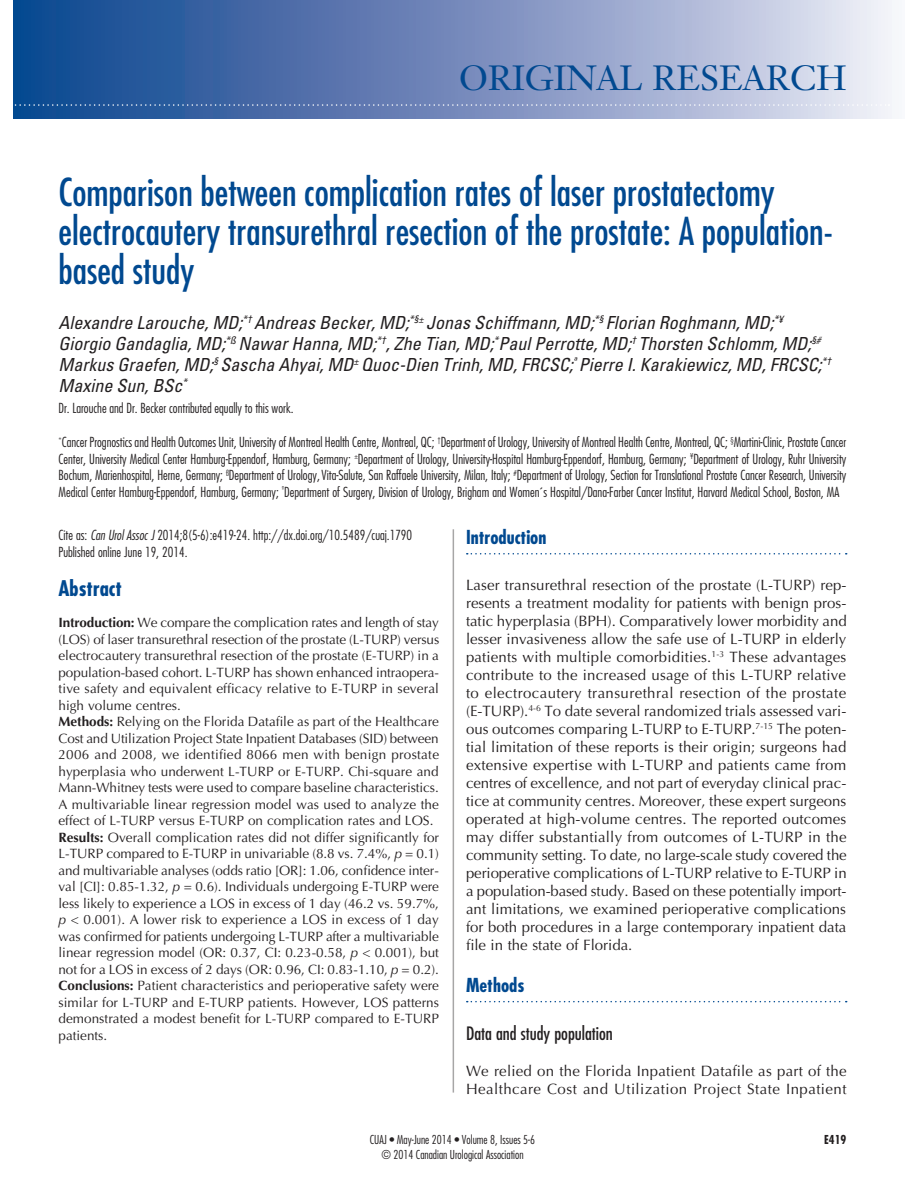
<style>
.page{position:relative;width:905px;height:1202px;background:#fff}
.page>*{position:absolute;margin:0;border:0;box-sizing:border-box;transform-origin:0 0}
.t1{font:condensed 37.5px/39px "Futura";color:#014990}
.t2{font:34.5px "Janson Text";letter-spacing:.225em;color:#014990}
.t3{font:700 condensed 21px "Futura";color:#014990}
.t4{font:700 condensed 18.75px "Futura";color:#014990}
.t5{font:italic condensed 18px/21px "Univers";color:#231f20}
.t6{font:condensed 18px "Futura";color:#231f20}
.t7{font:15px/18px "Optima";letter-spacing:.015em;color:#231f20;text-align:justify}
.t8{font:13.5px/16.5px "Optima";color:#231f20}
.t9{font:300 condensed 13.5px/16.5px "Futura";color:#231f20;text-align:justify}
.t10{font:300 condensed 12px/14.4px "Futura";color:#231f20;text-align:center}
.t11{font:700 condensed 12px "Futura";color:#231f20}
.s1{font-style:italic}
.s2{font-weight:700}
</style>
<div class="page">
<svg style="left:14px;top:0;width:878px;height:118px;background:#768fbd"></svg>
<svg style="left:13px;top:104px;width:876px;height:2px;background:#8ea3c9"></svg>
<hr style="left:452px;top:529px;width:2px;height:563px;background:#231f20">
<svg style="left:466px;top:553px;width:380px;height:1px"></svg>
<svg style="left:466px;top:1000px;width:380px;height:2px"></svg>
<h2 class="t2" style="left:459px;top:56px;width:389px">ORIGINAL RESEARCH</h2>
<h1 class="t1" style="left:58px;top:172px;width:775px">Comparison between complication rates of laser prostatectomy electrocautery transurethral resection of the prostate: A population&shy;based study</h1>
<p class="t5" style="left:58px;top:311px;width:774px">Alexandre Larouche, MD;<sup>*†</sup> Andreas Becker, MD;<sup>*§±</sup> Jonas Schiffmann, MD;<sup>*§</sup> Florian Roghmann, MD;<sup>*¥ </sup>Giorgio Gandaglia, MD;<sup>*ß</sup> Nawar Hanna, MD;<sup>*†</sup>, Zhe Tian, MD;<sup>*</sup>Paul Perrotte, MD;<sup>†</sup> Thorsten Schlomm, MD;<sup>§# </sup>Markus Graefen, MD;<sup>§</sup> Sascha Ahyai, MD<sup>±</sup> Quoc-Dien Trinh, MD, FRCSC;<sup>ª</sup> Pierre I. Karakiewicz, MD, FRCSC;<sup>*† </sup>Maxine Sun, BSc<sup>*</sup></p>
<p class="t9" style="left:58px;top:399px;width:236px">Dr. Larouche and Dr. Becker contributed equally to this work.</p>
<p class="t9" style="left:58px;top:434px;width:789px"><sup>*</sup>Cancer Prognostics and Health Outcomes Unit, University of Montreal Health Centre, Montreal, QC; <sup>†</sup>Department of Urology, University of Montreal Health Centre, Montreal, QC; <sup>§</sup>Martini-Clinic, Prostate Cancer Center, University Medical Center Hamburg-Eppendorf, Hamburg, Germany; <sup>±</sup>Department of Urology, University-Hospital Hamburg-Eppendorf, Hamburg, Germany; <sup>¥</sup>Department of Urology, Ruhr University Bochum, Marienhospital, Herne, Germany; <sup>ß</sup>Department of Urology,Vita-Salute, San Raffaele University, Milan, Italy; <sup>#</sup>Department of Urology, Section for Translational Prostate Cancer Research, University Medical Center Hamburg-Eppendorf, Hamburg, Germany; <sup>ª</sup>Department of Surgery, Division of Urology, Brigham and Women´s Hospital/Dana-Farber Cancer Institut, Harvard Medical School, Boston, MA</p>
<p class="t9" style="left:58px;top:527px;width:355px">Cite as: <span class="s1">Can Urol Assoc J</span> 2014;8(5-6):e419-24. http://dx.doi.org/10.5489/cuaj.1790<br>Published online June 19, 2014.</p>
<h3 class="t3" style="left:58px;top:574px;width:65px">Abstract</h3>
<p class="t8" style="left:58px;top:614px;width:382px"><span class="s2">Introduction:</span> We compare the complication rates and length of stay (LOS) of laser transurethral resection of the prostate (L-TURP) versus electrocautery transurethral resection of the prostate (E-TURP) in a population-based cohort. L-TURP has shown enhanced intraopera&shy;tive safety and equivalent efficacy relative to E-TURP in several high volume centres.<br><span class="s2">Methods:</span> Relying on the Florida Datafile as part of the Healthcare Cost and Utilization Project State Inpatient Databases (SID) between 2006 and 2008, we identified 8066 men with benign prostate hyperplasia who underwent L-TURP or E-TURP. Chi-square and Mann-Whitney tests were used to compare baseline characteristics.<br>A multivariable linear regression model was used to analyze the effect of L-TURP versus E-TURP on complication rates and LOS.<br><span class="s2">Results:</span> Overall complication rates did not differ significantly for L-TURP compared to E-TURP in univariable (8.8 vs. 7.4%, <span class="s1">p</span> = 0.1) and multivariable analyses (odds ratio [OR]: 1.06, confidence inter&shy;val [CI]: 0.85-1.32, <span class="s1">p</span> = 0.6). Individuals undergoing E-TURP were less likely to experience a LOS in excess of 1 day (46.2 vs. 59.7%, <span class="s1">p</span> &lt; 0.001). A lower risk to experience a LOS in excess of 1 day was confirmed for patients undergoing L-TURP after a multivariable linear regression model (OR: 0.37, CI: 0.23-0.58, <span class="s1">p</span> &lt; 0.001), but not for a LOS in excess of 2 days (OR: 0.96, CI: 0.83-1.10, <span class="s1">p</span> = 0.2).<br><span class="s2">Conclusions:</span> Patient characteristics and perioperative safety were similar for L-TURP and E-TURP patients. However, LOS patterns demonstrated a modest benefit for L-TURP compared to E-TURP patients.</p>
<h3 class="t4" style="left:466px;top:525px;width:82px">Introduction</h3>
<p class="t7" style="left:466px;top:576px;width:382px">Laser transurethral resection of the prostate (L-TURP) rep&shy;resents a treatment modality for patients with benign pros&shy;tatic hyperplasia (BPH). Comparatively lower morbidity and lesser invasiveness allow the safe use of L-TURP in elderly patients with multiple comorbidities.<sup>1-3</sup> These advantages contribute to the increased usage of this L-TURP relative to electrocautery transurethral resection of the prostate (E-TURP).<sup>4-6</sup> To date several randomized trials assessed vari&shy;ous outcomes comparing L-TURP to E-TURP.<sup>7-15</sup> The poten&shy;tial limitation of these reports is their origin; surgeons had extensive expertise with L-TURP and patients came from centres of excellence, and not part of everyday clinical prac&shy;tice at community centres. Moreover, these expert surgeons operated at high-volume centres. The reported outcomes may differ substantially from outcomes of L-TURP in the community setting. To date, no large-scale study covered the perioperative complications of L-TURP relative to E-TURP in a population-based study. Based on these potentially import&shy;ant limitations, we examined perioperative complications for both procedures in a large contemporary inpatient data file in the state of Florida.</p>
<h3 class="t4" style="left:466px;top:972px;width:60px">Methods</h3>
<h3 class="t6" style="left:466px;top:1022px;width:148px">Data and study population</h3>
<p class="t7" style="left:466px;top:1062px;width:382px">We relied on the Florida Inpatient Datafile as part of the<br>Healthcare Cost and Utilization Project State Inpatient</p>
<p class="t10" style="left:370px;top:1132px;width:167px">CUAJ • May-June 2014 • Volume 8, Issues 5-6 © 2014 Canadian Urological Association</p>
<p class="t11" style="left:824px;top:1131px;width:24px">E419</p>
</div>
